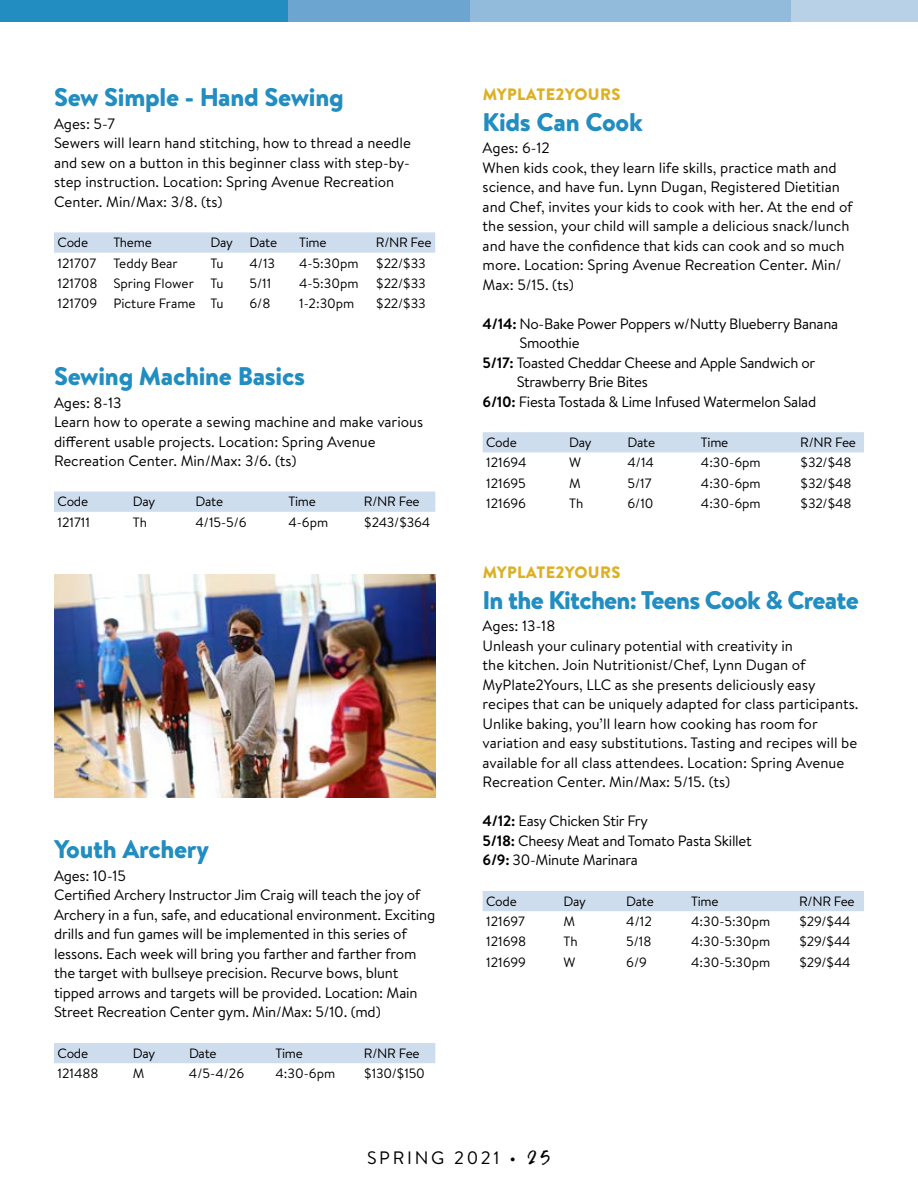
<style>
.page{position:relative;width:918px;height:1188px;background:#fff}
.page>*{position:absolute;margin:0;border:0;box-sizing:border-box;transform-origin:0 0}
.t1{font:900 25.5px "Brandon Text";letter-spacing:-.015em;color:#218dc1}
.t2{font:18px "Brandon Text";letter-spacing:.15em;color:#000}
.t3{font:900 16.5px "Brandon Text";letter-spacing:.02em;color:#ddb023}
.t4{font:15px/19.5px "Brandon Text";color:#000}
.t5{font:15px/19.5px "Brandon Text";letter-spacing:-.02em;color:#000}
.t6{font:13.5px "Brandon Text";color:#000}
.s1{font-weight:700}
.s2{font-family:"Born Ready Upright";font-size:24px}
</style>
<div class="page">
<div style="left:483px;top:432px;width:381px;height:20px;background:#ceddee"></div>
<div style="left:0;top:0;width:288px;height:22px;background:#218dc1"></div>
<div style="left:288px;top:0;width:182px;height:22px;background:#6ca6d0"></div>
<div style="left:470px;top:0;width:322px;height:22px;background:#92badb"></div>
<div style="left:792px;top:0;width:126px;height:22px;background:#b9d1e7"></div>
<div style="left:483px;top:891px;width:381px;height:20px;background:#ceddee"></div>
<svg style="left:54px;top:232px;width:381px;height:21px;background:#cfdeee"></svg>
<div style="left:54px;top:492px;width:381px;height:20px;background:#ceddee"></div>
<div style="left:54px;top:1043px;width:381px;height:20px;background:#ceddee"></div>
<img style="left:54px;top:575px;width:381px;height:222px">
<h1 class="t1" style="left:54px;top:80px;width:291px">Sew Simple - Hand Sewing</h1>
<p class="t4" style="left:54px;top:113px;width:358px">Ages: 5-7<br>Sewers will learn hand stitching, how to thread a needle and sew on a button in this beginner class with step-by&shy;step instruction. Location: Spring Avenue Recreation Center. Min/Max: 3/8. (ts)</p>
<p class="t6" style="left:58px;top:233px;width:32px">Code</p>
<p class="t6" style="left:113px;top:233px;width:40px">Theme</p>
<p class="t6" style="left:211px;top:233px;width:68px">Day Date</p>
<p class="t6" style="left:299px;top:233px;width:29px">Time</p>
<p class="t6" style="left:376px;top:233px;width:57px">R/NR Fee</p>
<p class="t6" style="left:58px;top:254px;width:40px">121707</p>
<p class="t6" style="left:113px;top:254px;width:66px">Teddy Bear</p>
<p class="t6" style="left:211px;top:254px;width:14px">Tu</p>
<p class="t6" style="left:249px;top:254px;width:27px">4/13</p>
<p class="t6" style="left:299px;top:254px;width:61px">4-5:30pm</p>
<p class="t6" style="left:376px;top:254px;width:51px">$22/$33</p>
<p class="t6" style="left:58px;top:274px;width:167px">121708 Spring Flower Tu</p>
<p class="t6" style="left:249px;top:274px;width:23px">5/11</p>
<p class="t6" style="left:299px;top:274px;width:61px">4-5:30pm</p>
<p class="t6" style="left:376px;top:274px;width:51px">$22/$33</p>
<p class="t6" style="left:58px;top:294px;width:167px">121709 Picture Frame Tu</p>
<p class="t6" style="left:249px;top:294px;width:22px">6/8</p>
<p class="t6" style="left:299px;top:294px;width:57px">1-2:30pm</p>
<p class="t6" style="left:376px;top:294px;width:51px">$22/$33</p>
<h1 class="t1" style="left:54px;top:358px;width:252px">Sewing Machine Basics</h1>
<p class="t4" style="left:54px;top:392px;width:371px">Ages: 8-13<br>Learn how to operate a sewing machine and make various different usable projects. Location: Spring Avenue Recreation Center. Min/Max: 3/6. (ts)</p>
<p class="t6" style="left:58px;top:492px;width:32px">Code</p>
<p class="t6" style="left:133px;top:492px;width:24px">Day</p>
<p class="t6" style="left:195px;top:492px;width:29px">Date</p>
<p class="t6" style="left:288px;top:492px;width:29px">Time</p>
<p class="t6" style="left:364px;top:492px;width:57px">R/NR Fee</p>
<p class="t6" style="left:58px;top:513px;width:34px">121711</p>
<p class="t6" style="left:133px;top:513px;width:16px">Th</p>
<p class="t6" style="left:195px;top:513px;width:53px">4/15-5/6</p>
<p class="t6" style="left:288px;top:513px;width:41px">4-6pm</p>
<p class="t6" style="left:364px;top:513px;width:68px">$243/$364</p>
<h1 class="t1" style="left:54px;top:832px;width:157px">Youth Archery</h1>
<p class="t4" style="left:54px;top:866px;width:383px">Ages: 10-15<br>Certified Archery Instructor Jim Craig will teach the joy of Archery in a fun, safe, and educational environment. Exciting drills and fun games will be implemented in this series of lessons. Each week will bring you farther and farther from the target with bullseye precision. Recurve bows, blunt tipped arrows and targets will be provided. Location: Main Street Recreation Center gym. Min/Max: 5/10. (md)</p>
<p class="t6" style="left:58px;top:1044px;width:32px">Code</p>
<p class="t6" style="left:133px;top:1044px;width:24px">Day</p>
<p class="t6" style="left:189px;top:1044px;width:29px">Date</p>
<p class="t6" style="left:275px;top:1044px;width:29px">Time</p>
<p class="t6" style="left:364px;top:1044px;width:57px">R/NR Fee</p>
<p class="t6" style="left:58px;top:1064px;width:43px">121488</p>
<p class="t6" style="left:133px;top:1064px;width:13px">M</p>
<p class="t6" style="left:189px;top:1064px;width:57px">4/5-4/26</p>
<p class="t6" style="left:275px;top:1064px;width:61px">4:30-6pm</p>
<p class="t6" style="left:364px;top:1064px;width:62px">$130/$150</p>
<p class="t3" style="left:483px;top:83px;width:139px">MYPLATE2YOURS</p>
<h1 class="t1" style="left:483px;top:104px;width:162px">Kids Can Cook</h1>
<p class="t4" style="left:483px;top:138px;width:372px">Ages: 6-12<br>When kids cook, they learn life skills, practice math and science, and have fun. Lynn Dugan, Registered Dietitian and Chef, invites your kids to cook with her. At the end of the session, your child will sample a delicious snack/lunch and have the confidence that kids can cook and so much more. Location: Spring Avenue Recreation Center. Min/ Max: 5/15. (ts)</p>
<p class="t5" style="left:483px;top:313px;width:357px"><span class="s1">4/14:</span> No-Bake Power Poppers w/Nutty Blueberry Banana</p>
<p class="t5" style="left:520px;top:333px;width:61px">Smoothie</p>
<p class="t5" style="left:483px;top:352px;width:334px"><span class="s1">5/17:</span> Toasted Cheddar Cheese and Apple Sandwich or</p>
<p class="t5" style="left:517px;top:372px;width:133px">Strawberry Brie Bites</p>
<p class="t5" style="left:483px;top:391px;width:335px"><span class="s1">6/10:</span> Fiesta Tostada &amp; Lime Infused Watermelon Salad</p>
<p class="t6" style="left:486px;top:433px;width:32px">Code</p>
<p class="t6" style="left:569px;top:433px;width:24px">Day</p>
<p class="t6" style="left:627px;top:433px;width:29px">Date</p>
<p class="t6" style="left:701px;top:433px;width:29px">Time</p>
<p class="t6" style="left:800px;top:433px;width:57px">R/NR Fee</p>
<p class="t6" style="left:486px;top:453px;width:42px">121694</p>
<p class="t6" style="left:569px;top:453px;width:13px">W</p>
<p class="t6" style="left:627px;top:453px;width:28px">4/14</p>
<p class="t6" style="left:701px;top:453px;width:61px">4:30-6pm</p>
<p class="t6" style="left:800px;top:453px;width:53px">$32/$48</p>
<p class="t6" style="left:486px;top:474px;width:41px">121695</p>
<p class="t6" style="left:569px;top:474px;width:13px">M</p>
<p class="t6" style="left:627px;top:474px;width:26px">5/17</p>
<p class="t6" style="left:701px;top:474px;width:61px">4:30-6pm</p>
<p class="t6" style="left:800px;top:474px;width:53px">$32/$48</p>
<p class="t6" style="left:486px;top:494px;width:41px">121696</p>
<p class="t6" style="left:569px;top:494px;width:16px">Th</p>
<p class="t6" style="left:627px;top:494px;width:28px">6/10</p>
<p class="t6" style="left:701px;top:494px;width:61px">4:30-6pm</p>
<p class="t6" style="left:800px;top:494px;width:53px">$32/$48</p>
<p class="t3" style="left:483px;top:561px;width:139px">MYPLATE2YOURS</p>
<h1 class="t1" style="left:483px;top:582px;width:378px">In the Kitchen: Teens Cook &amp; Create</h1>
<p class="t4" style="left:483px;top:616px;width:377px">Ages: 13-18<br>Unleash your culinary potential with creativity in<br>the kitchen. Join Nutritionist/Chef, Lynn Dugan of MyPlate2Yours, LLC as she presents deliciously easy recipes that can be uniquely adapted for class participants.<br>Unlike baking, you’ll learn how cooking has room for variation and easy substitutions. Tasting and recipes will be available for all class attendees. Location: Spring Avenue Recreation Center. Min/Max: 5/15. (ts)</p>
<p class="t5" style="left:483px;top:811px;width:271px"><span class="s1">4/12:</span> Easy Chicken Stir Fry<br><span class="s1">5/18:</span> Cheesy Meat and Tomato Pasta Skillet<br><span class="s1">6/9:</span> 30-Minute Marinara</p>
<p class="t6" style="left:486px;top:892px;width:32px">Code</p>
<p class="t6" style="left:564px;top:892px;width:24px">Day</p>
<p class="t6" style="left:626px;top:892px;width:29px">Date</p>
<p class="t6" style="left:691px;top:892px;width:29px">Time</p>
<p class="t6" style="left:799px;top:892px;width:57px">R/NR Fee</p>
<p class="t6" style="left:486px;top:912px;width:40px">121697</p>
<p class="t6" style="left:564px;top:912px;width:13px">M</p>
<p class="t6" style="left:626px;top:912px;width:27px">4/12</p>
<p class="t6" style="left:691px;top:912px;width:81px">4:30-5:30pm</p>
<p class="t6" style="left:799px;top:912px;width:53px">$29/$44</p>
<p class="t6" style="left:486px;top:932px;width:42px">121698</p>
<p class="t6" style="left:564px;top:932px;width:16px">Th</p>
<p class="t6" style="left:626px;top:932px;width:27px">5/18</p>
<p class="t6" style="left:691px;top:932px;width:81px">4:30-5:30pm</p>
<p class="t6" style="left:799px;top:932px;width:53px">$29/$44</p>
<p class="t6" style="left:486px;top:953px;width:42px">121699</p>
<p class="t6" style="left:564px;top:953px;width:13px">W</p>
<p class="t6" style="left:626px;top:953px;width:22px">6/9</p>
<p class="t6" style="left:691px;top:953px;width:81px">4:30-5:30pm</p>
<p class="t6" style="left:799px;top:953px;width:53px">$29/$44</p>
<p class="t2" style="left:367px;top:1145px;width:185px">SPRING 2021 • <span class="s2">25</span></p>
</div>
